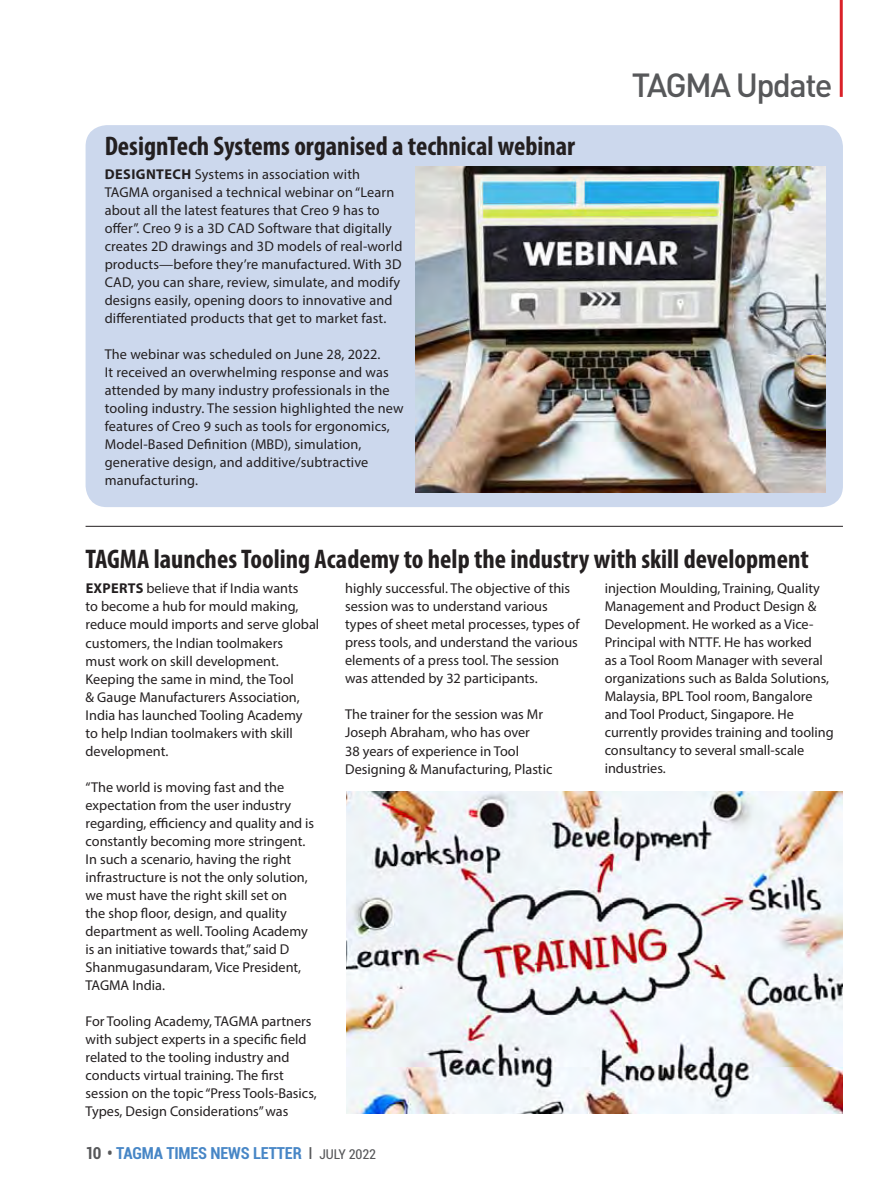
<style>
.page{position:relative;width:893px;height:1191px;background:#fff}
.page>*{position:absolute;margin:0;border:0;box-sizing:border-box;transform-origin:0 0}
.t1{font:500 33px "DIN Pro";letter-spacing:-.05em;color:#57585a}
.t2{font:700 condensed 27px "Myriad Pro";color:#231f20}
.t3{font:700 condensed 16.5px "Roboto";letter-spacing:-.01em;color:#4786c6}
.t4{font:14.25px/18px "Myriad Pro";color:#231f20}
.s1{font-weight:700}
.s2{color:#57585a}
.s3{font-weight:400;color:#57585a}
.s4{font-weight:400;font-size:13.5px;color:#57585a}
</style>
<div class="page">
<hr style="left:839px;top:0;width:3px;height:97px;background:#da2128">
<div style="left:86px;top:125px;width:756px;height:382px;background:#ccd8ed;border-radius:21px"></div>
<hr style="left:86px;top:526px;width:756px;height:1px;background:#231f20">
<img style="left:416px;top:166px;width:408px;height:326px">
<img style="left:346px;top:791px;width:496px;height:321px">
<h2 class="t2" style="left:105px;top:129px;width:472px">DesignTech Systems organised a technical webinar</h2>
<p class="t4" style="left:105px;top:165px;width:299px"><span class="s1">DESIGNTECH</span> Systems in association with TAGMA organised a technical webinar on “Learn about all the latest features that Creo 9 has to offer”. Creo 9 is a 3D CAD Software that digitally creates 2D drawings and 3D models of real-world products—before they’re manufactured. With 3D CAD, you can share, review, simulate, and modify designs easily, opening doors to innovative and differentiated products that get to market fast.</p>
<p class="t4" style="left:105px;top:345px;width:300px">The webinar was scheduled on June 28, 2022.<br>It received an overwhelming response and was attended by many industry professionals in the tooling industry. The session highlighted the new features of Creo 9 such as tools for ergonomics, Model-Based Definition (MBD), simulation, generative design, and additive/subtractive manufacturing.</p>
<h1 class="t1" style="left:631px;top:62px;width:202px">TAGMA Update</h1>
<h2 class="t2" style="left:86px;top:541px;width:724px">TAGMA launches Tooling Academy to help the industry with skill development</h2>
<p class="t4" style="left:86px;top:579px;width:235px"><span class="s1">EXPERTS</span> believe that if India wants<br>to become a hub for mould making, reduce mould imports and serve global customers, the Indian toolmakers<br>must work on skill development.<br>Keeping the same in mind, the Tool<br>&amp; Gauge Manufacturers Association,<br>India has launched Tooling Academy<br>to help Indian toolmakers with skill development.</p>
<p class="t4" style="left:86px;top:777px;width:230px">“The world is moving fast and the expectation from the user industry regarding, efficiency and quality and is constantly becoming more stringent.<br>In such a scenario, having the right infrastructure is not the only solution, we must have the right skill set on<br>the shop floor, design, and quality department as well. Tooling Academy is an initiative towards that,” said D Shanmugasundaram, Vice President, TAGMA India.</p>
<p class="t4" style="left:86px;top:1011px;width:233px">For Tooling Academy, TAGMA partners with subject experts in a specific field related to the tooling industry and conducts virtual training. The first session on the topic “Press Tools-Basics, Types, Design Considerations” was</p>
<p class="t4" style="left:345px;top:579px;width:236px">highly successful. The objective of this session was to understand various types of sheet metal processes, types of press tools, and understand the various elements of a press tool. The session was attended by 32 participants.</p>
<p class="t4" style="left:345px;top:705px;width:209px">The trainer for the session was Mr<br>Joseph Abraham, who has over<br>38 years of experience in Tool<br>Designing &amp; Manufacturing, Plastic</p>
<p class="t3" style="left:86px;top:1141px;width:292px"><span class="s2">10 •</span> TAGMA TIMES NEWS LETTER <span class="s3">I</span> <span class="s4">JULY 2022</span></p>
<p class="t4" style="left:604px;top:579px;width:230px">injection Moulding, Training, Quality Management and Product Design &amp; Development. He worked as a Vice-Principal with NTTF. He has worked<br>as a Tool Room Manager with several organizations such as Balda Solutions, Malaysia, BPL Tool room, Bangalore and Tool Product, Singapore. He currently provides training and tooling consultancy to several small-scale industries.</p>
</div>
